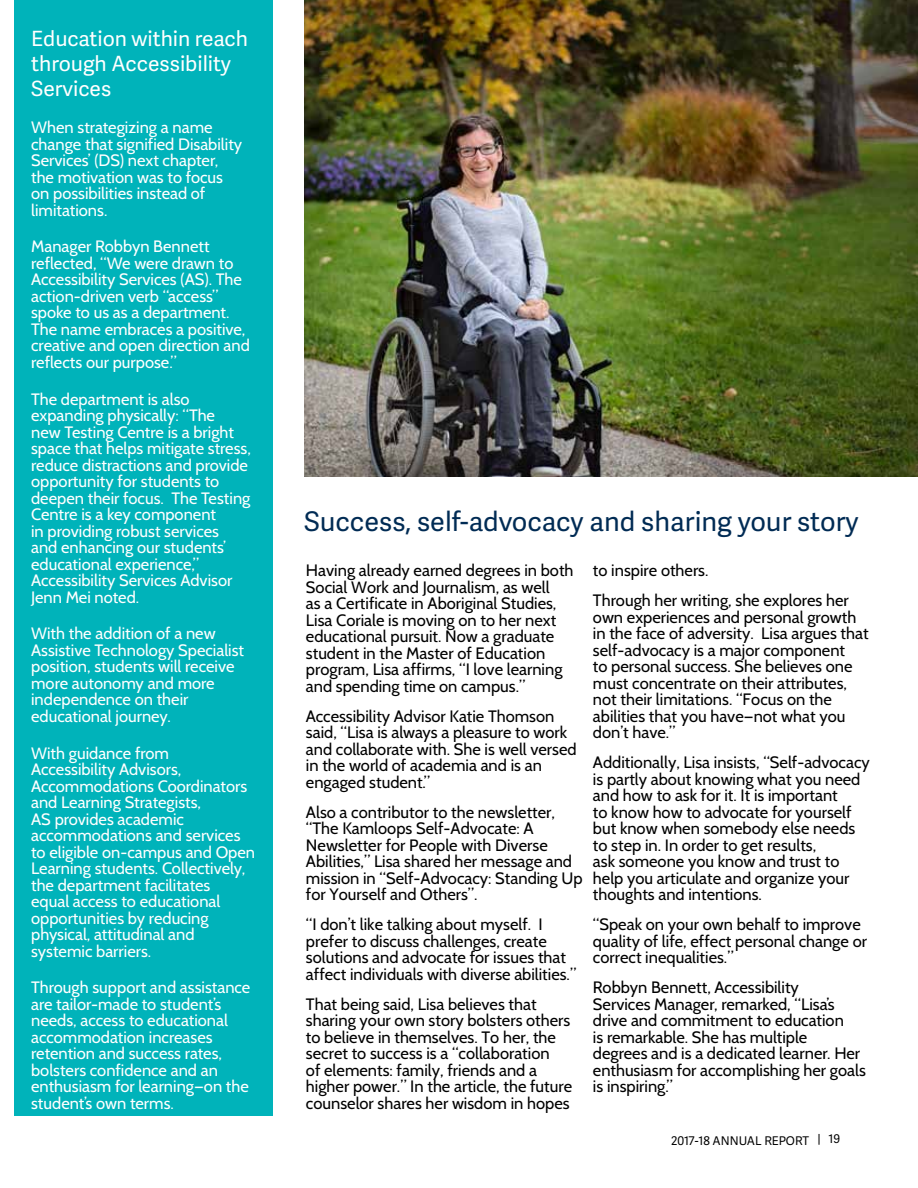
<style>
.page{position:relative;width:918px;height:1188px;background:#fff}
.page>*{position:absolute;margin:0;border:0;box-sizing:border-box;transform-origin:0 0}
.t1{font:27px "Adelle Sans";color:#002b54}
.t2{font:21px/25.2px "Adelle Sans";color:#fff}
.t3{font:16.5px/16.5px "Cabin";color:#000}
.t4{font:16.5px/16.5px "Cabin";color:#fff}
.t5{font:12px "Adelle Sans";color:#000}
</style>
<div class="page">
<img style="left:304px;top:0;width:614px;height:476px">
<div style="left:14px;top:0;width:258px;height:1116px;background:#00b3ba"></div>
<p class="t2" style="left:31px;top:25px;width:218px">Education within reach through Accessibility<br>Services</p>
<p class="t4" style="left:31px;top:119px;width:213px">When strategizing a name change that signified Disability<br>Services’ (DS) next chapter, the motivation was to focus on possibilities instead of limitations.</p>
<p class="t4" style="left:31px;top:238px;width:220px">Manager Robbyn Bennett reflected, “We were drawn to<br>Accessibility Services (AS). The action-driven verb “access” spoke to us as a department.<br>The name embraces a positive, creative and open direction and reflects our purpose.”</p>
<p class="t4" style="left:31px;top:391px;width:221px">The department is also expanding physically: “The<br>new Testing Centre is a bright space that helps mitigate stress, reduce distractions and provide opportunity for students to deepen their focus. The Testing<br>Centre is a key component<br>in providing robust services<br>and enhancing our students’ educational experience,”<br>Accessibility Services Advisor<br>Jenn Mei noted.</p>
<p class="t4" style="left:31px;top:625px;width:215px">With the addition of a new<br>Assistive Technology Specialist position, students will receive more autonomy and more independence on their educational journey.</p>
<p class="t4" style="left:31px;top:744px;width:225px">With guidance from<br>Accessibility Advisors,<br>Accommodations Coordinators and Learning Strategists,<br>AS provides academic accommodations and services to eligible on-campus and Open<br>Learning students. Collectively, the department facilitates<br>equal access to educational opportunities by reducing physical, attitudinal and systemic barriers.</p>
<p class="t4" style="left:31px;top:979px;width:221px">Through support and assistance are tailor-made to student’s needs, access to educational accommodation increases retention and success rates, bolsters confidence and an enthusiasm for learning—on the student’s own terms.</p>
<h1 class="t1" style="left:304px;top:503px;width:556px">Success, self-advocacy and sharing your story</h1>
<p class="t3" style="left:306px;top:562px;width:269px">Having already earned degrees in both Social Work and Journalism, as well<br>as a Certificate in Aboriginal Studies, Lisa Coriale is moving on to her next educational pursuit. Now a graduate student in the Master of Education program, Lisa affirms, “I love learning and spending time on campus.”</p>
<p class="t3" style="left:306px;top:708px;width:272px">Accessibility Advisor Katie Thomson said, “Lisa is always a pleasure to work and collaborate with. She is well versed in the world of academia and is an engaged student.”</p>
<p class="t3" style="left:306px;top:804px;width:278px">Also a contributor to the newsletter, “The Kamloops Self-Advocate: A Newsletter for People with Diverse Abilities,” Lisa shared her message and mission in “Self-Advocacy: Standing Up for Yourself and Others”.</p>
<p class="t3" style="left:306px;top:916px;width:272px">“I don’t like talking about myself. I prefer to discuss challenges, create solutions and advocate for issues that affect individuals with diverse abilities.”</p>
<p class="t3" style="left:306px;top:996px;width:268px">That being said, Lisa believes that sharing your own story bolsters others to believe in themselves. To her, the secret to success is a “collaboration<br>of elements: family, friends and a higher power.” In the article, the future counselor shares her wisdom in hopes</p>
<p class="t3" style="left:593px;top:556px;width:257px;line-height:30px">to inspire others.<br>Through her writing, she explores her</p>
<p class="t3" style="left:593px;top:609px;width:277px">own experiences and personal growth in the face of adversity. Lisa argues that self-advocacy is a major component<br>to personal success. She believes one must concentrate on their attributes, not their limitations. “Focus on the abilities that you have—not what you don’t have.”</p>
<p class="t3" style="left:593px;top:754px;width:278px">Additionally, Lisa insists, “Self-advocacy is partly about knowing what you need and how to ask for it. It is important<br>to know how to advocate for yourself but know when somebody else needs to step in. In order to get results,<br>ask someone you know and trust to help you articulate and organize your thoughts and intentions.</p>
<p class="t3" style="left:593px;top:916px;width:276px">“Speak on your own behalf to improve quality of life, effect personal change or correct inequalities.”</p>
<p class="t3" style="left:593px;top:979px;width:274px">Robbyn Bennett, Accessibility<br>Services Manager, remarked, “Lisa’s drive and commitment to education<br>is remarkable. She has multiple degrees and is a dedicated learner. Her enthusiasm for accomplishing her goals is inspiring.”</p>
<p class="t5" style="left:666px;top:1130px;width:175px">2016 - 17 ANNUAL REPORT | 19</p>
<p class="t5" style="left:671px;top:1132px;width:139px">2017-18 ANNUAL REPORT</p>
</div>
